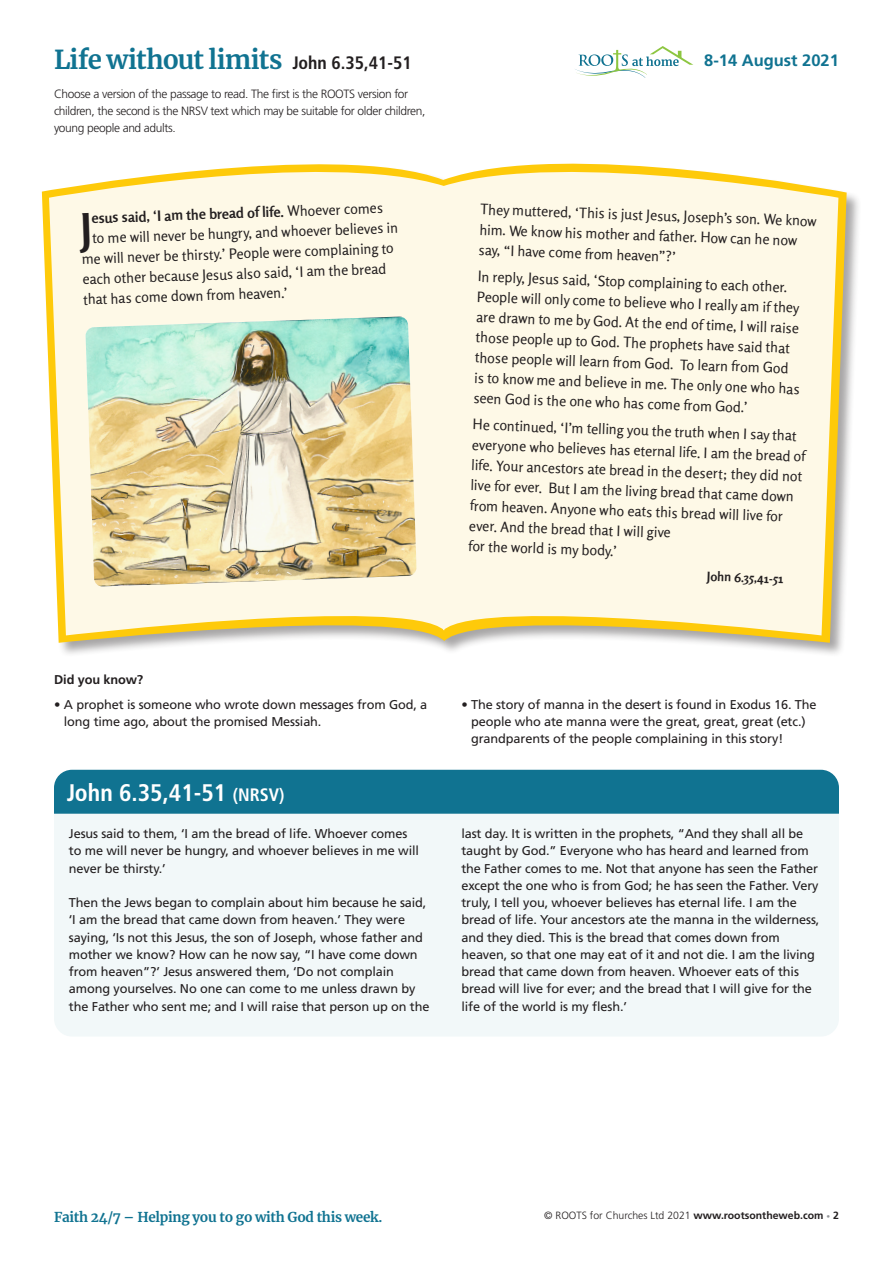
<style>
.page{position:relative;width:893px;height:1263px;background:#fff}
.page>*{position:absolute;margin:0;border:0;box-sizing:border-box;transform-origin:0 0}
._2020_Opener_WEEKLY{font:700 25.8px "Merriweather";letter-spacing:-.025em;color:#107391}
.t1{font:700 condensed 24px "Frutiger LT Std";color:#fff}
.t2{font:700 16.5px "Frutiger LT Std";color:#107391}
._2020_story_text{font:14.25px/20.2px "Rosario";color:#231f20}
._2020_story_text-2{font:700 14.25px "Rosario";color:#231f20}
._2020_BODY_TEXT{font:700 13.5px "Merriweather";letter-spacing:-.02em;color:#107391}
._2020_BODY_TEXT-2{font:12.75px/17.2px "Frutiger LT Std";letter-spacing:-.01em;color:#231f20}
._2020_story_text-3{font:700 12.75px "Rosario";color:#231f20}
._2020_BODY_TEXT-3{font:700 12.75px "Frutiger LT Std";letter-spacing:-.01em;color:#231f20}
._2020_Opener_WEEKLY-2{font:300 12px/17.2px "Frutiger LT Std";letter-spacing:-.03em;color:#231f20}
._2020_BODY_TEXT-4{font:300 10.5px "Frutiger LT Std";color:#231f20}
.s1{font-family:"Frutiger LT Std";font-stretch:condensed;font-size:18px;color:#231f20}
.s2{font-weight:400}
.s3{font-size:18px}
.s4{font-weight:700}
.s5{font-weight:700;font-size:7.5px;color:#939598}
</style>
<div class="page">
<div style="left:54px;top:814px;width:785px;height:222px;background:#f2f8f9"></div>
<div style="left:54px;top:770px;width:785px;height:44px;background:#107391"></div>
<svg style="left:575px;top:46px;width:118px;height:32px"></svg>
<div style="left:42px;top:163px;width:820px;height:495px;background:#231f20;opacity:.4"></div>
<svg style="left:42px;top:163px;width:805px;height:480px"></svg>
<svg style="left:49px;top:163px;width:394px;height:472px;background:#fcf3d4"></svg>
<svg style="left:443px;top:163px;width:395px;height:472px;background:#fcf5dc"></svg>
<img style="left:85px;top:317px;width:332px;height:270px">
<svg style="left:79px;top:213px;width:11px;height:40px"></svg>
<p class="_2020_Opener_WEEKLY" style="left:54px;top:42px;width:359px">Life without limits <span class="s1">John 6.35,41-51</span></p>
<p class="t2" style="left:704px;top:51px;width:136px">8-14 August 2021</p>
<p class="_2020_Opener_WEEKLY-2" style="left:54px;top:85px;width:373px">Choose a version of the passage to read. The first is the ROOTS version for children, the second is the NRSV text which may be suitable for older children, young people and adults.</p>
<p class="_2020_story_text-2" style="left:91px;top:207px;width:293px;rotate:-2deg">esus said, ‘I am the bread of life. <span class="s2">Whoever comes</span></p>
<p class="_2020_story_text" style="left:92px;top:227px;width:307px;rotate:-2deg">to me will never be hungry, and whoever believes in</p>
<p class="_2020_story_text" style="left:81px;top:248px;width:314px;rotate:-2deg">me will never be thirsty.’ People were complaining to</p>
<p class="_2020_story_text" style="left:82px;top:268px;width:305px;rotate:-2deg">each other because Jesus also said, ‘I am the bread</p>
<p class="_2020_story_text" style="left:83px;top:288px;width:206px;rotate:-2deg">that has come down from heaven.’</p>
<p class="_2020_story_text" style="left:481px;top:198px;width:338px;rotate:2deg">They muttered, ‘This is just Jesus, Joseph’s son. We know him. We know his mother and father. How can he now say, “I have come from heaven”?’</p>
<p class="_2020_story_text" style="left:478px;top:265px;width:327px;rotate:2deg">In reply, Jesus said, ‘Stop complaining to each other.<br>People will only come to believe who I really am if they are drawn to me by God. At the end of time, I will raise those people up to God. The prophets have said that those people will learn from God. To learn from God is to know me and believe in me. The only one who has seen God is the one who has come from God.’</p>
<p class="_2020_story_text" style="left:473px;top:413px;width:335px;rotate:2deg">He continued, ‘I’m telling you the truth when I say that everyone who believes has eternal life. I am the bread of life. Your ancestors ate bread in the desert; they did not live for ever. But I am the living bread that came down from heaven. Anyone who eats this bread will live for ever. And the bread that I will give<br>for the world is my body.’</p>
<p class="_2020_story_text-3" style="left:707px;top:566px;width:78px;rotate:2deg">John 6.35,41-51</p>
<p class="_2020_BODY_TEXT-3" style="left:54px;top:672px;width:91px">Did you know?</p>
<p class="_2020_BODY_TEXT-2" style="left:64px;top:696px;width:365px;text-indent:-10px">• A prophet is someone who wrote down messages from God, a long time ago, about the promised Messiah.</p>
<p class="_2020_BODY_TEXT-2" style="left:471px;top:696px;width:347px;text-indent:-10px">• The story of manna in the desert is found in Exodus 16. The people who ate manna were the great, great, great (etc.) grandparents of the people complaining in this story!</p>
<p class="t1" style="left:67px;top:778px;width:219px">John 6.35,41-51 <span class="s3">(NRSV)</span></p>
<p class="_2020_BODY_TEXT-2" style="left:69px;top:825px;width:352px">Jesus said to them, ‘I am the bread of life. Whoever comes to me will never be hungry, and whoever believes in me will never be thirsty.’</p>
<p class="_2020_BODY_TEXT-2" style="left:69px;top:894px;width:362px">Then the Jews began to complain about him because he said, ‘I am the bread that came down from heaven.’ They were saying, ‘Is not this Jesus, the son of Joseph, whose father and mother we know? How can he now say, “I have come down from heaven”?’ Jesus answered them, ‘Do not complain among yourselves. No one can come to me unless drawn by the Father who sent me; and I will raise that person up on the</p>
<p class="_2020_BODY_TEXT-2" style="left:461px;top:825px;width:360px">last day. It is written in the prophets, “And they shall all be taught by God.” Everyone who has heard and learned from the Father comes to me. Not that anyone has seen the Father except the one who is from God; he has seen the Father. Very truly, I tell you, whoever believes has eternal life. I am the bread of life. Your ancestors ate the manna in the wilderness, and they died. This is the bread that comes down from heaven, so that one may eat of it and not die. I am the living bread that came down from heaven. Whoever eats of this bread will live for ever; and the bread that I will give for the life of the world is my flesh.’</p>
<p class="_2020_BODY_TEXT" style="left:54px;top:1208px;width:330px">Faith 24/7 – Helping you to go with God this week.</p>
<p class="_2020_BODY_TEXT-4" style="left:544px;top:1210px;width:296px">© ROOTS for Churches Ltd 2021 <span class="s4">www.rootsontheweb.com</span> <span class="s5">•</span> <span class="s4">2</span></p>
</div>
